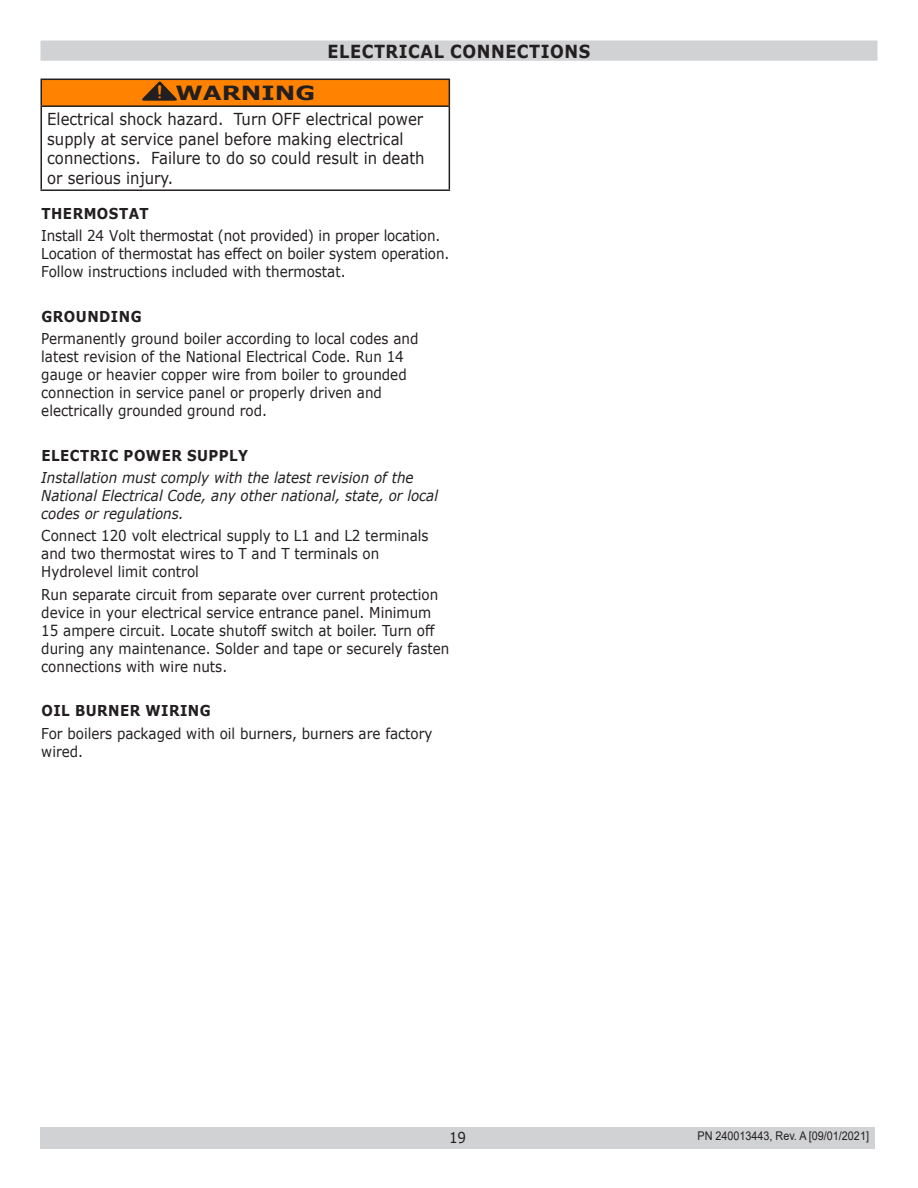
<style>
.page{position:relative;width:918px;height:1188px;background:#fff}
.page>*{position:absolute;margin:0;border:0;box-sizing:border-box;transform-origin:0 0}
.Body_text{font:700 21px "Courier New";color:#ff8200;scale:.9 1}
.t1{font:700 19.5px "Verdana";color:#231f20;scale:1.25 1}
.New_Section_for_TOC{font:700 18px "Verdana";letter-spacing:.035em;color:#231f20;scale:.9 1}
.t2{font:16.5px/19.8px "Verdana";color:#231f20;scale:.9 1}
.t3{font:15px/18px "Verdana";color:#231f20;scale:.9 1}
.t4{font:italic 15px/18px "Verdana";color:#231f20;scale:.9 1}
.t5{font:700 15px "Verdana";letter-spacing:.035em;color:#231f20;scale:.9 1}
.t6{font:12px "Arial";color:#231f20;scale:.9 1}
</style>
<div class="page">
<div style="left:40px;top:1127px;width:835px;height:22px;background:#d1d2d4"></div>
<div style="left:41px;top:41px;width:836px;height:19px;background:#d1d2d4"></div>
<div style="left:40px;top:40px;width:838px;height:21px;border:2px solid #d1d2d4"></div>
<div style="left:41px;top:79px;width:408px;height:27px;background:#ff8200"></div>
<hr style="left:40px;top:79px;width:410px;height:1px;background:#231f20">
<hr style="left:40px;top:80px;width:2px;height:25px;background:#231f20">
<svg style="left:449px;top:80px;width:1px;height:25px"></svg>
<hr style="left:40px;top:105px;width:410px;height:2px;background:#231f20">
<hr style="left:40px;top:107px;width:2px;height:82px;background:#231f20">
<hr style="left:449px;top:107px;width:1px;height:82px;background:#231f20">
<hr style="left:40px;top:189px;width:410px;height:2px;background:#231f20">
<svg style="left:142px;top:81px;width:35px;height:20px"></svg>
<p class="New_Section_for_TOC" style="left:328px;top:38px;width:294px">ELECTRICAL CONNECTIONS</p>
<p class="Body_text" style="left:154px;top:79px;width:14px">!</p>
<p class="t1" style="left:175px;top:79px;width:113px">WARNING</p>
<p class="t2" style="left:47px;top:109px;width:421px">Electrical shock hazard. Turn OFF electrical power supply at service panel before making electrical connections. Failure to do so could result in death or serious injury.</p>
<p class="t5" style="left:42px;top:203px;width:121px">THERMOSTAT</p>
<p class="t3" style="left:41px;top:226px;width:455px">Install 24 Volt thermostat (not provided) in proper location.<br>Location of thermostat has effect on boiler system operation.<br>Follow instructions included with thermostat.</p>
<p class="t5" style="left:42px;top:306px;width:113px">GROUNDING</p>
<p class="t3" style="left:41px;top:329px;width:421px">Permanently ground boiler according to local codes and latest revision of the National Electrical Code. Run 14 gauge or heavier copper wire from boiler to grounded connection in service panel or properly driven and electrically grounded ground rod.</p>
<p class="t5" style="left:42px;top:445px;width:231px">ELECTRIC POWER SUPPLY</p>
<p class="t4" style="left:41px;top:468px;width:442px">Installation must comply with the latest revision of the<br>National Electrical Code, any other national, state, or local codes or regulations.</p>
<p class="t3" style="left:41px;top:527px;width:432px">Connect 120 volt electrical supply to L1 and L2 terminals and two thermostat wires to T and T terminals on<br>Hydrolevel limit control</p>
<p class="t3" style="left:41px;top:585px;width:455px">Run separate circuit from separate over current protection device in your electrical service entrance panel. Minimum 15 ampere circuit. Locate shutoff switch at boiler. Turn off during any maintenance. Solder and tape or securely fasten connections with wire nuts.</p>
<p class="t5" style="left:42px;top:700px;width:190px">OIL BURNER WIRING</p>
<p class="t3" style="left:41px;top:724px;width:436px">For boilers packaged with oil burners, burners are factory wired.</p>
<p class="t3" style="left:449px;top:1129px;width:21px">19</p>
<p class="t6" style="left:697px;top:1127px;width:192px">PN 240013443, Rev. A [09/01/2021]</p>
</div>
